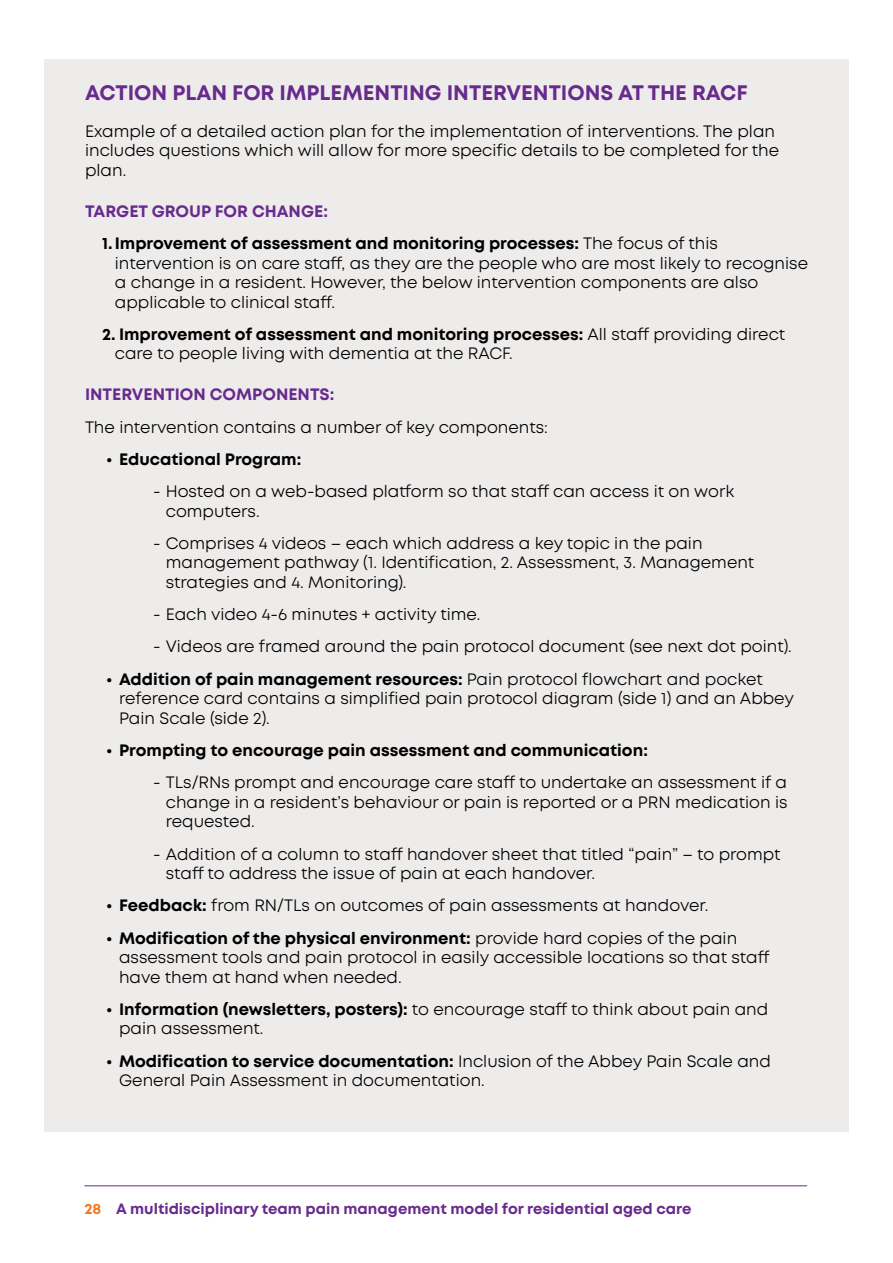
<style>
.page{position:relative;width:893px;height:1263px;background:#fff}
.page>*{position:absolute;margin:0;border:0;box-sizing:border-box;transform-origin:0 0}
.t1{font:700 21px "Mont";color:#682b8d}
.t2{font:16.5px/19.5px "Mont";color:#000}
.t3{font:700 16.5px/32.2px "Mont";color:#000}
.t4{font:700 16.5px "Mont";color:#682b8d}
.t5{font:700 15px "Mont";color:#682b8d}
.s1{color:#682b8d}
.s2{font-weight:400}
.s3{font-weight:700}
.s4{color:#f47721}
</style>
<div class="page">
<hr style="left:85px;top:1185px;width:722px;height:1px;background:#682b8d">
<div style="left:44px;top:60px;width:804px;height:1072px;background:#eeeceb"></div>
<p class="t1" style="left:85px;top:79px;width:664px">ACTION PLAN FOR IMPLEMENTING INTERVENTIONS AT THE RACF</p>
<p class="t2" style="left:85px;top:121px;width:696px">Example of a detailed action plan for the implementation of interventions. The plan includes questions which will allow for more specific details to be completed for the plan.</p>
<p class="t3" style="left:102px;top:195px;width:617px;text-indent:-17px"><span class="s1">TARGET GROUP FOR CHANGE:<br></span>1.Improvement of assessment and monitoring processes: <span class="s2">The focus of this</span></p>
<p class="t2" style="left:115px;top:253px;width:695px">intervention is on care staff, as they are the people who are most likely to recognise a change in a resident. However, the below intervention components are also applicable to clinical staff.</p>
<p class="t2" style="left:115px;top:324px;width:672px;text-indent:-13px"><span class="s3">2. Improvement of assessment and monitoring processes:</span> All staff providing direct care to people living with dementia at the RACF.</p>
<p class="t4" style="left:85px;top:384px;width:251px">INTERVENTION COMPONENTS:</p>
<p class="t2" style="left:85px;top:417px;width:464px">The intervention contains a number of key components:</p>
<p class="t3" style="left:106px;top:443px;width:197px">• Educational Program:</p>
<p class="t2" style="left:166px;top:482px;width:570px;text-indent:-13px">- Hosted on a web-based platform so that staff can access it on work computers.</p>
<p class="t2" style="left:166px;top:533px;width:590px;text-indent:-13px">- Comprises 4 videos – each which address a key topic in the pain management pathway (1. Identification, 2. Assessment, 3. Management strategies and 4. Monitoring).</p>
<p class="t2" style="left:153px;top:605px;width:329px">- Each video 4-6 minutes + activity time.</p>
<p class="t2" style="left:153px;top:637px;width:640px">- Videos are framed around the pain protocol document (see next dot point).</p>
<p class="t2" style="left:119px;top:669px;width:676px;text-indent:-13px"><span class="s3">• Addition of pain management resources:</span> Pain protocol flowchart and pocket reference card contains a simplified pain protocol diagram (side 1) and an Abbey<br>Pain Scale (side 2).</p>
<p class="t3" style="left:106px;top:734px;width:543px">• Prompting to encourage pain assessment and communication:</p>
<p class="t2" style="left:166px;top:773px;width:623px;text-align:justify;text-indent:-13px">- TLs/RNs prompt and encourage care staff to undertake an assessment if a change in a resident’s behaviour or pain is reported or a PRN medication is requested.</p>
<p class="t2" style="left:166px;top:844px;width:616px;text-indent:-13px">- Addition of a column to staff handover sheet that titled “pain” – to prompt staff to address the issue of pain at each handover.</p>
<p class="t2" style="left:106px;top:896px;width:604px"><span class="s3">• Feedback:</span> from RN/TLs on outcomes of pain assessments at handover.</p>
<p class="t2" style="left:119px;top:928px;width:652px;text-indent:-13px"><span class="s3">• Modification of the physical environment:</span> provide hard copies of the pain assessment tools and pain protocol in easily accessible locations so that staff have them at hand when needed.</p>
<p class="t2" style="left:119px;top:999px;width:651px;text-indent:-13px"><span class="s3">• Information (newsletters, posters):</span> to encourage staff to think about pain and pain assessment.</p>
<p class="t2" style="left:119px;top:1051px;width:653px;text-indent:-13px"><span class="s3">• Modification to service documentation:</span> Inclusion of the Abbey Pain Scale and<br>General Pain Assessment in documentation.</p>
<p class="t5" style="left:84px;top:1199px;width:609px"><span class="s4">28</span> A multidisciplinary team pain management model for residential aged care</p>
</div>
